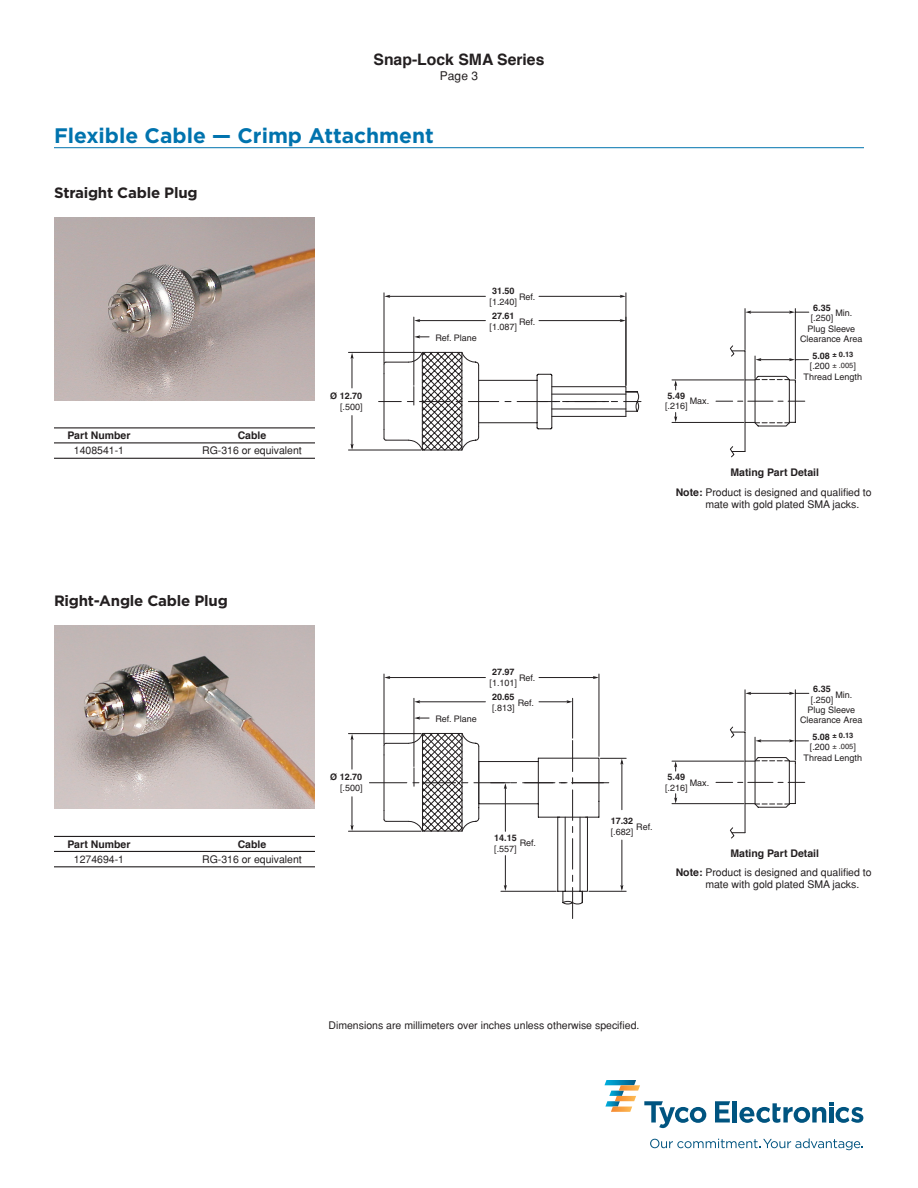
<style>
.page{position:relative;width:918px;height:1188px;background:#fff}
.page>*{position:absolute;margin:0;border:0;box-sizing:border-box;transform-origin:0 0}
.t1{font:700 21px "Gotham";color:#0073ae}
.t2{font:700 15.75px "Helvetica";color:#231f20}
.t3{font:700 15px "Gotham";letter-spacing:-.015em;color:#231f20}
.t4{font:12px "Helvetica";color:#231f20}
.t5{font:10.5px/19.5px "Helvetica";color:#231f20;text-align:center}
.t6{font:700 10.5px "Helvetica";color:#231f20}
.t7{font:9px/15.3px "Helvetica";color:#231f20;text-align:right}
.t8{font:700 9px "Helvetica";color:#231f20}
.t9{font:700 7.5px "Helvetica";color:#231f20}
.s1{font-size:9px}
.s2{font-weight:700}
</style>
<div class="page">
<svg style="left:715px;top:1101px;width:15px;height:21px"></svg>
<hr style="left:733px;top:1101px;width:4px;height:22px;background:#005480">
<svg style="left:739px;top:1102px;width:124px;height:21px"></svg>
<svg style="left:650px;top:1138px;width:213px;height:12px"></svg>
<svg style="left:604px;top:1080px;width:102px;height:48px"></svg>
<hr style="left:54px;top:147px;width:810px;height:1px;background:#0073ae">
<img style="left:54px;top:217px;width:261px;height:183px">
<hr style="left:539px;top:296px;width:83px;height:1px;background:#231f20">
<hr style="left:388px;top:296px;width:97px;height:1px;background:#231f20">
<hr style="left:626px;top:293px;width:1px;height:92px;background:#231f20">
<hr style="left:384px;top:293px;width:1px;height:70px;background:#231f20">
<hr style="left:539px;top:320px;width:83px;height:1px;background:#231f20">
<hr style="left:417px;top:320px;width:68px;height:1px;background:#231f20">
<hr style="left:414px;top:317px;width:1px;height:68px;background:#231f20">
<hr style="left:352px;top:356px;width:1px;height:32px;background:#231f20">
<hr style="left:348px;top:450px;width:73px;height:1px;background:#231f20">
<hr style="left:348px;top:352px;width:73px;height:1px;background:#231f20">
<svg style="left:379px;top:351px;width:262px;height:100px"></svg>
<hr style="left:352px;top:416px;width:1px;height:32px;background:#231f20">
<svg style="left:384px;top:295px;width:6px;height:3px"></svg>
<svg style="left:620px;top:295px;width:6px;height:3px"></svg>
<svg style="left:414px;top:319px;width:6px;height:3px"></svg>
<svg style="left:414px;top:335px;width:15px;height:3px"></svg>
<svg style="left:351px;top:353px;width:3px;height:6px"></svg>
<svg style="left:351px;top:444px;width:3px;height:6px"></svg>
<svg style="left:620px;top:319px;width:6px;height:3px"></svg>
<svg style="left:674px;top:381px;width:3px;height:9px"></svg>
<hr style="left:672px;top:422px;width:72px;height:1px;background:#231f20">
<hr style="left:672px;top:380px;width:72px;height:1px;background:#231f20">
<svg style="left:789px;top:311px;width:20px;height:3px"></svg>
<hr style="left:749px;top:312px;width:43px;height:1px;background:#231f20">
<hr style="left:795px;top:309px;width:1px;height:70px;background:#231f20">
<hr style="left:745px;top:309px;width:1px;height:41px;background:#231f20">
<svg style="left:716px;top:345px;width:92px;height:112px"></svg>
<svg style="left:674px;top:413px;width:3px;height:9px"></svg>
<hr style="left:54px;top:427px;width:261px;height:1px;background:#231f20">
<hr style="left:54px;top:442px;width:261px;height:1px;background:#231f20">
<hr style="left:54px;top:458px;width:261px;height:1px;background:#231f20">
<img style="left:54px;top:626px;width:261px;height:183px">
<hr style="left:539px;top:677px;width:56px;height:1px;background:#231f20">
<hr style="left:388px;top:677px;width:97px;height:1px;background:#231f20">
<hr style="left:599px;top:674px;width:1px;height:82px;background:#231f20">
<hr style="left:384px;top:674px;width:1px;height:70px;background:#231f20">
<hr style="left:539px;top:702px;width:30px;height:1px;background:#231f20">
<hr style="left:417px;top:702px;width:68px;height:1px;background:#231f20">
<hr style="left:572px;top:698px;width:1px;height:40px;background:#231f20">
<hr style="left:414px;top:698px;width:1px;height:69px;background:#231f20">
<hr style="left:352px;top:737px;width:1px;height:32px;background:#231f20">
<hr style="left:348px;top:831px;width:73px;height:1px;background:#231f20">
<hr style="left:348px;top:733px;width:73px;height:1px;background:#231f20">
<hr style="left:352px;top:797px;width:1px;height:32px;background:#231f20">
<svg style="left:384px;top:676px;width:6px;height:3px"></svg>
<svg style="left:593px;top:676px;width:6px;height:3px"></svg>
<svg style="left:414px;top:700px;width:6px;height:3px"></svg>
<svg style="left:414px;top:717px;width:15px;height:3px"></svg>
<svg style="left:351px;top:734px;width:3px;height:6px"></svg>
<svg style="left:351px;top:825px;width:3px;height:6px"></svg>
<svg style="left:566px;top:700px;width:7px;height:3px"></svg>
<svg style="left:674px;top:762px;width:3px;height:9px"></svg>
<hr style="left:672px;top:803px;width:72px;height:1px;background:#231f20">
<hr style="left:672px;top:761px;width:72px;height:1px;background:#231f20">
<svg style="left:789px;top:692px;width:20px;height:3px"></svg>
<hr style="left:749px;top:693px;width:43px;height:1px;background:#231f20">
<hr style="left:795px;top:690px;width:1px;height:70px;background:#231f20">
<hr style="left:745px;top:690px;width:1px;height:41px;background:#231f20">
<svg style="left:716px;top:726px;width:92px;height:113px"></svg>
<svg style="left:674px;top:794px;width:3px;height:10px"></svg>
<hr style="left:369px;top:782px;width:38px;height:1px;background:#231f20">
<hr style="left:572px;top:888px;width:1px;height:31px;background:#231f20">
<svg style="left:383px;top:732px;width:243px;height:173px"></svg>
<hr style="left:622px;top:761px;width:1px;height:49px;background:#231f20">
<hr style="left:54px;top:836px;width:261px;height:1px;background:#231f20">
<hr style="left:54px;top:851px;width:261px;height:1px;background:#231f20">
<hr style="left:54px;top:866px;width:261px;height:1px;background:#231f20">
<h2 class="t2" style="left:374px;top:53px;width:172px">Snap-Lock SMA Series</h2>
<p class="t4" style="left:440px;top:72px;width:40px">Page 3</p>
<h1 class="t1" style="left:54px;top:127px;width:381px">Flexible Cable — Crimp Attachment</h1>
<h3 class="t3" style="left:54px;top:187px;width:145px">Straight Cable Plug</h3>
<p class="t6" style="left:68px;top:431px;width:64px">Part Number</p>
<p class="t6" style="left:238px;top:431px;width:30px">Cable</p>
<p class="t5" style="left:74px;top:442px;width:52px">1408541-1</p>
<p class="t5" style="left:202px;top:442px;width:101px">RG-316 or equivalent</p>
<p class="t8" style="left:330px;top:393px;width:34px">Ø 12.70</p>
<p class="t7" style="left:340px;top:400px;width:24px">[.500]</p>
<h3 class="t3" style="left:54px;top:595px;width:175px">Right-Angle Cable Plug</h3>
<p class="t6" style="left:68px;top:839px;width:64px">Part Number</p>
<p class="t6" style="left:238px;top:839px;width:30px">Cable</p>
<p class="t5" style="left:74px;top:850px;width:52px">1274694-1</p>
<p class="t5" style="left:202px;top:850px;width:101px">RG-316 or equivalent</p>
<p class="t8" style="left:330px;top:774px;width:34px">Ø 12.70</p>
<p class="t7" style="left:340px;top:781px;width:24px">[.500]</p>
<p class="t7" style="left:435px;top:331px;width:43px">Ref. Plane</p>
<p class="t8" style="left:492px;top:288px;width:24px">31.50</p>
<p class="t7" style="left:490px;top:295px;width:29px">[1.240]</p>
<p class="t7" style="left:519px;top:290px;width:18px">Ref.</p>
<p class="t8" style="left:492px;top:313px;width:24px">27.61</p>
<p class="t7" style="left:490px;top:320px;width:29px">[1.087]</p>
<p class="t7" style="left:519px;top:315px;width:18px">Ref.</p>
<p class="t7" style="left:435px;top:712px;width:43px">Ref. Plane</p>
<p class="t8" style="left:492px;top:669px;width:24px">27.97</p>
<p class="t7" style="left:490px;top:676px;width:29px">[1.101]</p>
<p class="t7" style="left:519px;top:671px;width:18px">Ref.</p>
<p class="t8" style="left:492px;top:694px;width:24px">20.65</p>
<p class="t7" style="left:492px;top:701px;width:24px">[.813]</p>
<p class="t7" style="left:518px;top:696px;width:18px">Ref.</p>
<p class="t8" style="left:494px;top:835px;width:24px">14.15</p>
<p class="t7" style="left:494px;top:842px;width:24px">[.557]</p>
<p class="t7" style="left:520px;top:837px;width:18px">Ref.</p>
<p class="t8" style="left:668px;top:392px;width:19px">5.49</p>
<p class="t7" style="left:665px;top:399px;width:24px">[.216]</p>
<p class="t7" style="left:690px;top:394px;width:21px">Max.</p>
<p class="t8" style="left:813px;top:304px;width:19px">6.35</p>
<p class="t7" style="left:811px;top:311px;width:24px">[.250]</p>
<p class="t9" style="left:812px;top:352px;width:43px"><span class="s1">5.08</span> ± 0.13</p>
<p class="t7" style="left:804px;top:362px;width:60px;line-height:10.5px;text-align:center">[.200 <sup>±</sup> <sup>.005</sup>]<br>Thread Length</p>
<p class="t7" style="left:807px;top:306px;width:49px">Min.<br>Plug Sleeve</p>
<p class="t7" style="left:800px;top:332px;width:64px">Clearance Area</p>
<p class="t5" style="left:676px;top:464px;width:197px"><span class="s2">Mating Part Detail<br>Note:</span> Product is designed and qualified to</p>
<p class="t5" style="left:705px;top:495px;width:156px">mate with gold plated SMA jacks.</p>
<p class="t8" style="left:611px;top:818px;width:24px">17.32</p>
<p class="t7" style="left:611px;top:825px;width:24px">[.682]</p>
<p class="t7" style="left:636px;top:820px;width:18px">Ref.</p>
<p class="t8" style="left:668px;top:774px;width:19px">5.49</p>
<p class="t7" style="left:665px;top:781px;width:24px">[.216]</p>
<p class="t7" style="left:690px;top:776px;width:21px">Max.</p>
<p class="t8" style="left:813px;top:686px;width:19px">6.35</p>
<p class="t7" style="left:811px;top:693px;width:24px">[.250]</p>
<p class="t9" style="left:812px;top:733px;width:43px"><span class="s1">5.08</span> ± 0.13</p>
<p class="t7" style="left:804px;top:743px;width:60px;line-height:10.5px;text-align:center">[.200 <sup>±</sup> <sup>.005</sup>]<br>Thread Length</p>
<p class="t7" style="left:807px;top:688px;width:49px">Min.<br>Plug Sleeve</p>
<p class="t7" style="left:800px;top:714px;width:64px">Clearance Area</p>
<p class="t5" style="left:676px;top:844px;width:197px"><span class="s2">Mating Part Detail<br>Note:</span> Product is designed and qualified to</p>
<p class="t5" style="left:705px;top:876px;width:156px">mate with gold plated SMA jacks.</p>
<p class="t5" style="left:328px;top:1017px;width:312px">Dimensions are millimeters over inches unless otherwise specified.</p>
</div>
